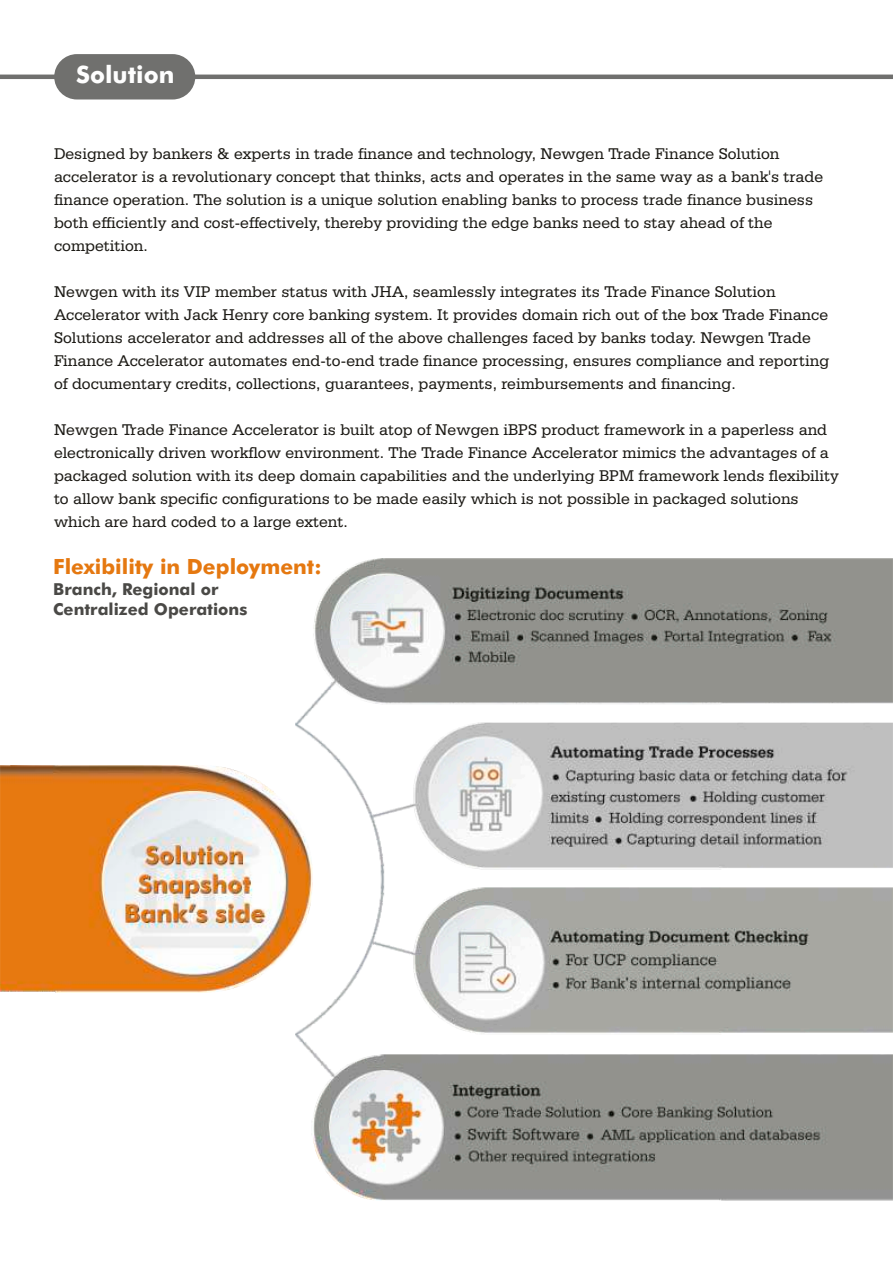
<style>
.page{position:relative;width:893px;height:1263px;background:#fff}
.page>*{position:absolute;margin:0;border:0;box-sizing:border-box;transform-origin:0 0}
.t1{font:700 24px "Futura BT";color:#fefefe}
.t2{font:700 21px "Futura BT";color:#e57810}
.t3{font:16.5px/23px "Serifa BT";color:#1c1a15}
.t4{font:700 16.5px/19.8px "Futura BT";color:#4a4946}
</style>
<div class="page">
<div style="left:54px;top:54px;width:141px;height:45px;background:#70706e;border-radius:23px"></div>
<hr style="left:0;top:75px;width:893px;height:4px;background:#70706e">
<img style="left:0;top:765px;width:295px;height:228px">
<img style="left:295px;top:558px;width:598px;height:642px">
<h1 class="t1" style="left:76px;top:65px;width:100px">Solution</h1>
<p class="t3" style="left:54px;top:143px;width:771px">Designed by bankers &amp; experts in trade finance and technology, Newgen Trade Finance Solution accelerator is a revolutionary concept that thinks, acts and operates in the same way as a bank's trade finance operation. The solution is a unique solution enabling banks to process trade finance business both efficiently and cost-effectively, thereby providing the edge banks need to stay ahead of the competition.</p>
<p class="t3" style="left:54px;top:281px;width:777px">Newgen with its VIP member status with JHA, seamlessly integrates its Trade Finance Solution Accelerator with Jack Henry core banking system. It provides domain rich out of the box Trade Finance Solutions accelerator and addresses all of the above challenges faced by banks today. Newgen Trade Finance Accelerator automates end-to-end trade finance processing, ensures compliance and reporting of documentary credits, collections, guarantees, payments, reimbursements and financing.</p>
<p class="t3" style="left:54px;top:419px;width:786px">Newgen Trade Finance Accelerator is built atop of Newgen iBPS product framework in a paperless and electronically driven workflow environment. The Trade Finance Accelerator mimics the advantages of a packaged solution with its deep domain capabilities and the underlying BPM framework lends flexibility to allow bank specific configurations to be made easily which is not possible in packaged solutions which are hard coded to a large extent.</p>
<p class="t2" style="left:53px;top:558px;width:270px">Flexibility in Deployment:</p>
<p class="t4" style="left:53px;top:581px;width:196px">Branch, Regional or<br>Centralized Operations</p>
</div>
